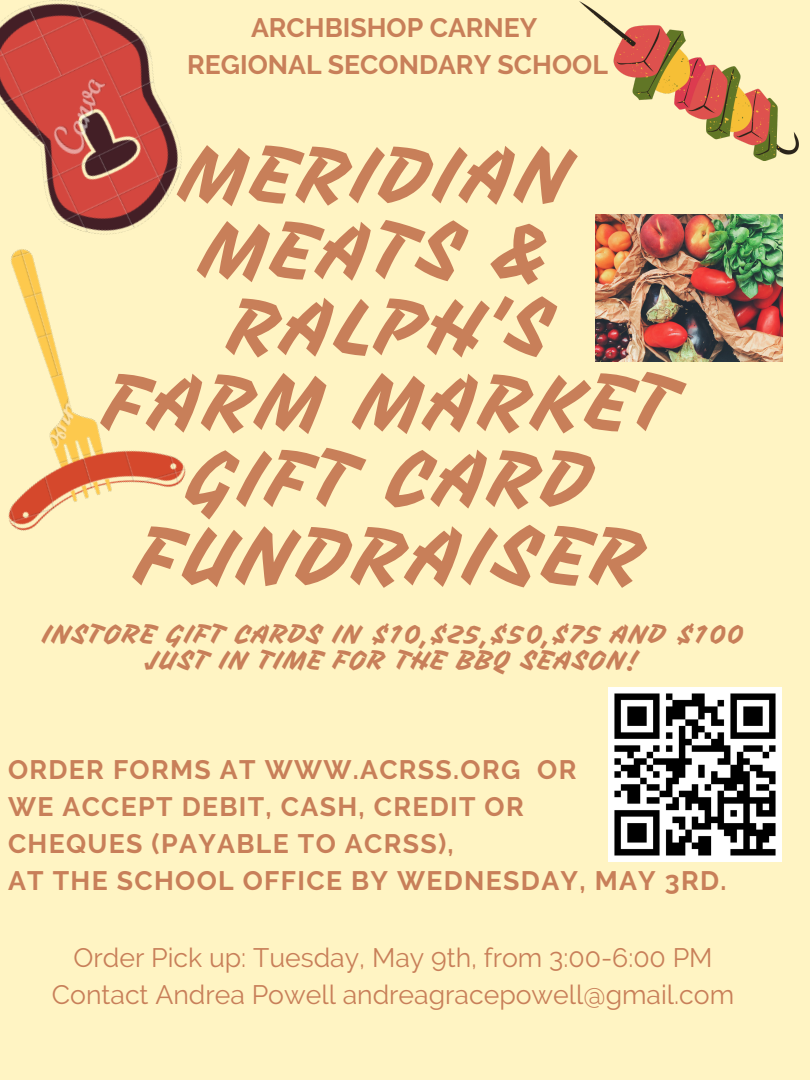
<style>
.page{position:relative;width:810px;height:1080px;background:#fff4c3}
.page>*{position:absolute;margin:0;border:0;box-sizing:border-box;transform-origin:0 0}
.t1{font:80.94px "Vampiro One";color:#c87f59}
.t2{font:78.62px/75.9px "Vampiro One";color:#c87f59;text-align:center}
.t3{font:26.88px/25.8px "Vampiro One";color:#c87f59;text-align:center}
.t4{font:700 26.62px/37px "Raleway";letter-spacing:.05em;color:#c87f59}
.t5{font:26.62px/37px "Raleway";color:#c87f59;text-align:center}
.t6{font:700 26.62px/37px "Raleway";color:#c87f59;text-align:center}
</style>
<div class="page">
<img style="left:0;top:0;width:182px;height:214px">
<img style="left:8px;top:214px;width:178px;height:317px">
<img style="left:596px;top:214px;width:186px;height:147px">
<img style="left:579px;top:1px;width:220px;height:160px">
<img style="left:608px;top:688px;width:174px;height:173px">
<p class="t6" style="left:187px;top:9px;width:422px">ARCHBISHOP CARNEY<br>REGIONAL SECONDARY SCHOOL</p>
<h2 class="t2" style="left:106px;top:137px;width:576px">MERIDIAN<br>MEATS &amp;<br>RALPH'S<br>FARM MARKET<br>GIFT CARD</h2>
<h1 class="t1" style="left:138px;top:506px;width:512px">FUNDRAISER</h1>
<p class="t3" style="left:43px;top:621px;width:702px">INSTORE GIFT CARDS IN $10,$25,$50,$75 AND $100<br>JUST IN TIME FOR THE BBQ SEASON!</p>
<p class="t4" style="left:8px;top:751px;width:720px">ORDER FORMS AT WWW.ACRSS.ORG OR<br>WE ACCEPT DEBIT, CASH, CREDIT OR<br>CHEQUES (PAYABLE TO ACRSS),<br>AT THE SCHOOL OFFICE BY WEDNESDAY, MAY 3RD.</p>
<p class="t5" style="left:52px;top:939px;width:684px">Order Pick up: Tuesday, May 9th, from 3:00-6:00 PM<br>Contact Andrea Powell andreagracepowell@gmail.com</p>
</div>
